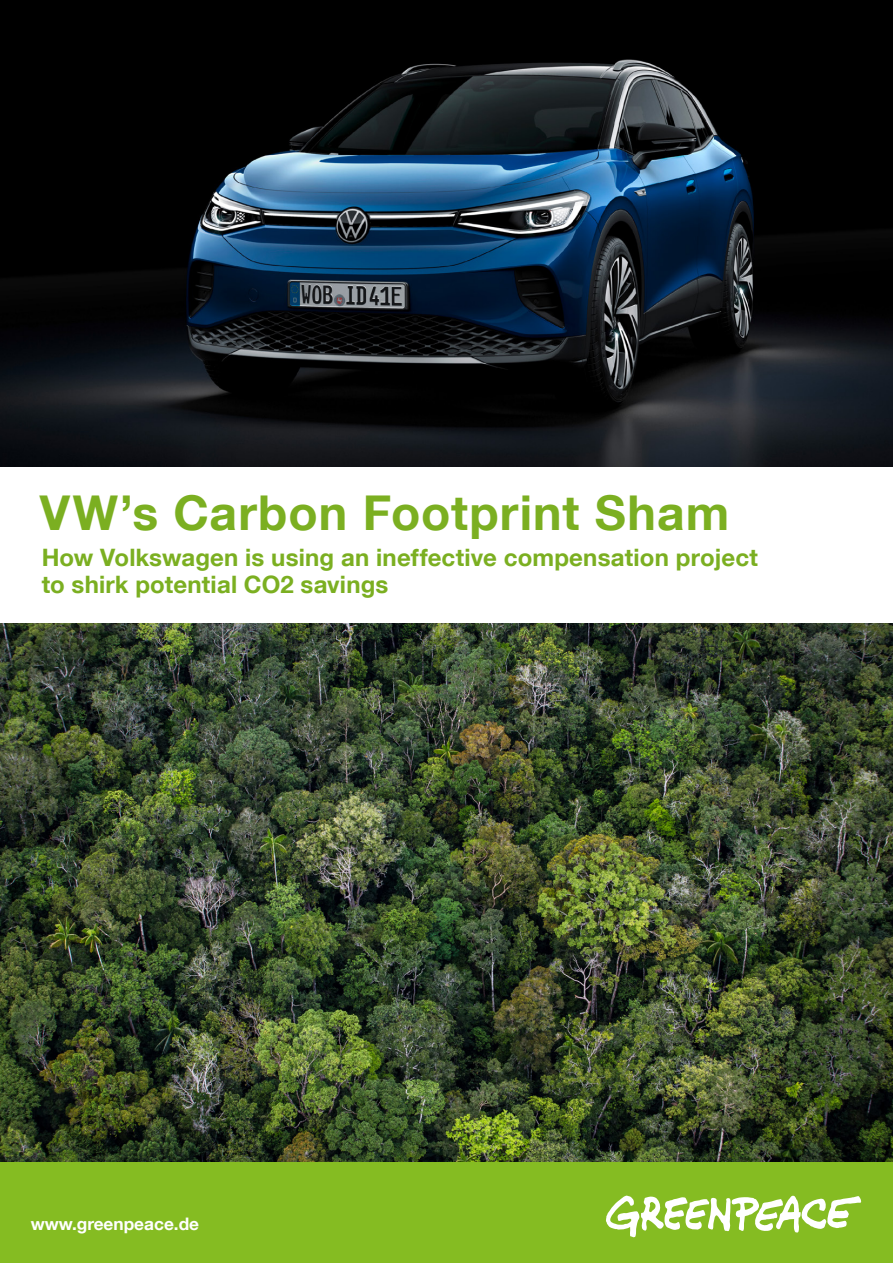
<style>
.page{position:relative;width:893px;height:1263px;background:#fff}
.page>*{position:absolute;margin:0;border:0;box-sizing:border-box;transform-origin:0 0}
.t1{font:700 48px "Helvetica Neue LT Com";letter-spacing:.025em;color:#7baf21}
.t2{font:700 24px "Helvetica Neue LT Com";letter-spacing:.005em;color:#7baf21}
.t3{font:700 17.25px "Helvetica Neue LT Com";color:#fff}
</style>
<div class="page">
<img style="left:0;top:0;width:893px;height:466px">
<img style="left:0;top:623px;width:893px;height:539px">
<div style="left:0;top:1162px;width:893px;height:101px;background:#85bc22"></div>
<svg style="left:606px;top:1195px;width:255px;height:42px"></svg>
<p class="t1" style="left:40px;top:482px;width:691px">VW’s Carbon Footprint Sham</p>
<p class="t2" style="left:42px;top:542px;width:718px">How Volkswagen is using an ineffective compensation project</p>
<p class="t2" style="left:42px;top:569px;width:348px">to shirk potential CO2 savings</p>
<p class="t3" style="left:31px;top:1213px;width:170px">www.greenpeace.de</p>
</div>
